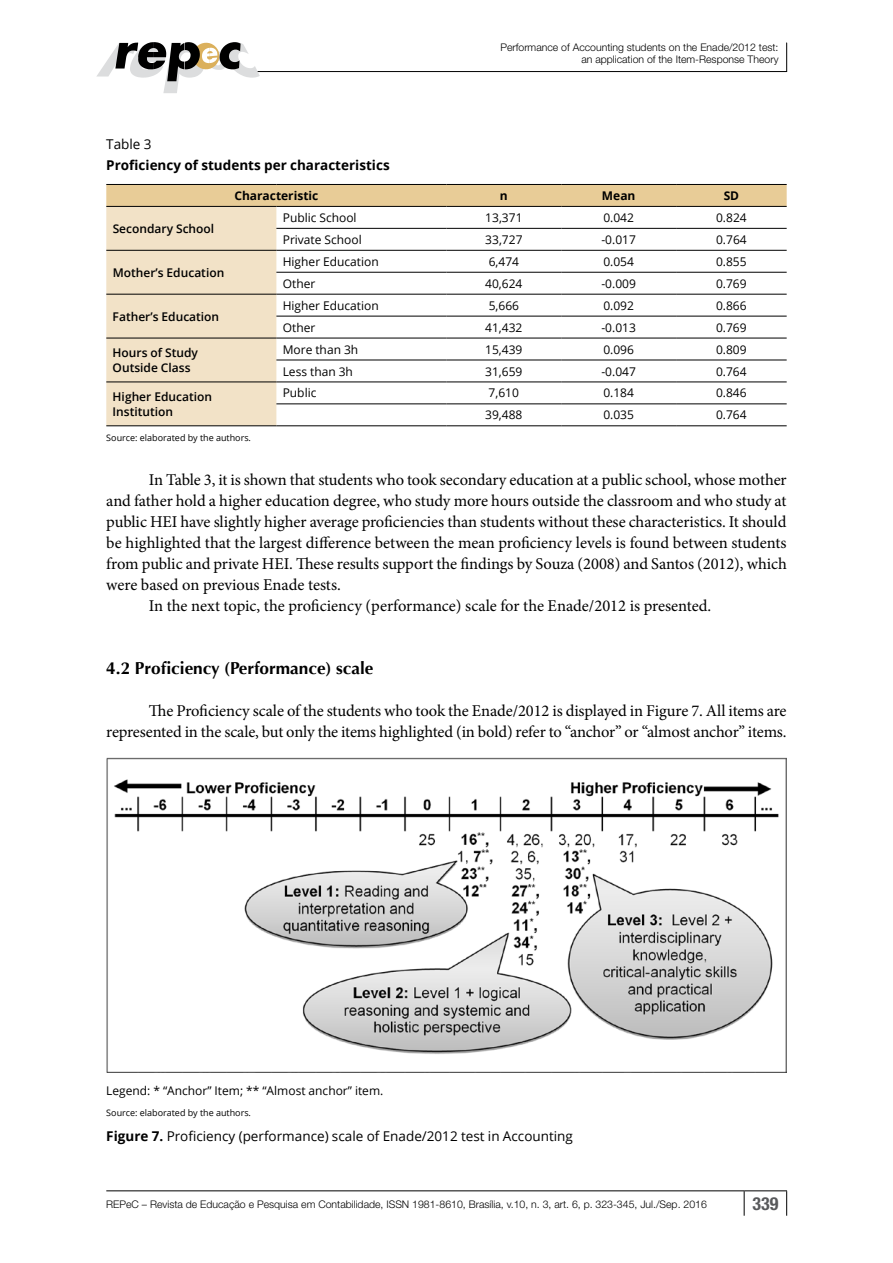
<style>
.page{position:relative;width:893px;height:1263px;background:#fff}
.page>*{position:absolute;margin:0;border:0;box-sizing:border-box;transform-origin:0 0}
.t1{font:700 condensed 18px "Helvetica Neue LT Std";color:#58595b}
.t2{font:700 17.25px "Optima";color:#000}
.t3{font:16.5px/21px "Minion Pro";letter-spacing:-.005em;color:#000;text-align:right}
.t4{font:13.5px "Open Sans";color:#000}
.t5{font:700 13.5px "Open Sans";color:#000}
.t6{font:12px "Open Sans";color:#000}
.t7{font:600 12px/15.8px "Open Sans";color:#000}
.t8{font:700 12px "Open Sans";color:#000}
.t9{font:300 10.5px/12px "Helvetica Neue LT Std";color:#000;text-align:right}
.t10{font:9px "Open Sans";color:#000}
.s1{font-weight:700}
</style>
<div class="page">
<hr style="left:106px;top:1190px;width:638px;height:1px;background:#000">
<hr style="left:744px;top:1190px;width:43px;height:1px;background:#000">
<svg style="left:744px;top:1191px;width:1px;height:25px"></svg>
<svg style="left:786px;top:1191px;width:1px;height:25px"></svg>
<hr style="left:254px;top:71px;width:533px;height:1px;background:#000">
<svg style="left:786px;top:43px;width:1px;height:28px"></svg>
<svg style="left:97px;top:42px;width:163px;height:51px"></svg>
<svg style="left:106px;top:185px;width:681px;height:240px"></svg>
<hr style="left:276px;top:228px;width:170px;height:1px;background:#000">
<hr style="left:446px;top:228px;width:115px;height:1px;background:#000">
<hr style="left:561px;top:228px;width:115px;height:1px;background:#000">
<hr style="left:676px;top:228px;width:111px;height:1px;background:#000">
<hr style="left:106px;top:250px;width:170px;height:1px;background:#000">
<hr style="left:276px;top:250px;width:170px;height:1px;background:#000">
<hr style="left:446px;top:250px;width:115px;height:1px;background:#000">
<hr style="left:561px;top:250px;width:115px;height:1px;background:#000">
<hr style="left:676px;top:250px;width:111px;height:1px;background:#000">
<hr style="left:276px;top:272px;width:170px;height:1px;background:#000">
<hr style="left:446px;top:272px;width:115px;height:1px;background:#000">
<hr style="left:561px;top:272px;width:115px;height:1px;background:#000">
<hr style="left:676px;top:272px;width:111px;height:1px;background:#000">
<hr style="left:106px;top:294px;width:170px;height:1px;background:#000">
<hr style="left:276px;top:294px;width:170px;height:1px;background:#000">
<hr style="left:446px;top:294px;width:115px;height:1px;background:#000">
<hr style="left:561px;top:294px;width:115px;height:1px;background:#000">
<hr style="left:676px;top:294px;width:111px;height:1px;background:#000">
<hr style="left:276px;top:316px;width:170px;height:1px;background:#000">
<hr style="left:446px;top:316px;width:115px;height:1px;background:#000">
<hr style="left:561px;top:316px;width:115px;height:1px;background:#000">
<hr style="left:676px;top:316px;width:111px;height:1px;background:#000">
<hr style="left:106px;top:338px;width:170px;height:1px;background:#000">
<hr style="left:276px;top:338px;width:170px;height:1px;background:#000">
<hr style="left:446px;top:338px;width:115px;height:1px;background:#000">
<hr style="left:561px;top:338px;width:115px;height:1px;background:#000">
<hr style="left:676px;top:338px;width:111px;height:1px;background:#000">
<hr style="left:276px;top:360px;width:170px;height:1px;background:#000">
<hr style="left:446px;top:360px;width:115px;height:1px;background:#000">
<hr style="left:561px;top:360px;width:115px;height:1px;background:#000">
<hr style="left:676px;top:360px;width:111px;height:1px;background:#000">
<hr style="left:106px;top:382px;width:170px;height:1px;background:#000">
<hr style="left:276px;top:382px;width:170px;height:1px;background:#000">
<hr style="left:446px;top:382px;width:115px;height:1px;background:#000">
<hr style="left:561px;top:382px;width:115px;height:1px;background:#000">
<hr style="left:676px;top:382px;width:111px;height:1px;background:#000">
<hr style="left:276px;top:403px;width:170px;height:1px;background:#000">
<hr style="left:446px;top:403px;width:115px;height:1px;background:#000">
<hr style="left:561px;top:403px;width:115px;height:1px;background:#000">
<hr style="left:676px;top:403px;width:111px;height:1px;background:#000">
<hr style="left:276px;top:425px;width:170px;height:1px;background:#000">
<hr style="left:446px;top:425px;width:115px;height:1px;background:#000">
<hr style="left:561px;top:425px;width:115px;height:1px;background:#000">
<hr style="left:676px;top:425px;width:111px;height:1px;background:#000">
<hr style="left:106px;top:184px;width:170px;height:1px;background:#000">
<hr style="left:276px;top:184px;width:170px;height:1px;background:#000">
<hr style="left:446px;top:184px;width:115px;height:1px;background:#000">
<hr style="left:561px;top:184px;width:115px;height:1px;background:#000">
<hr style="left:676px;top:184px;width:111px;height:1px;background:#000">
<hr style="left:276px;top:206px;width:170px;height:1px;background:#000">
<hr style="left:446px;top:206px;width:115px;height:1px;background:#000">
<hr style="left:561px;top:206px;width:115px;height:1px;background:#000">
<hr style="left:676px;top:206px;width:111px;height:1px;background:#000">
<hr style="left:106px;top:206px;width:170px;height:1px;background:#000">
<hr style="left:106px;top:425px;width:170px;height:1px;background:#000">
<img style="left:106px;top:758px;width:680px;height:315px">
<p class="t9" style="left:500px;top:41px;width:280px">Performance of Accounting students on the Enade/2012 test: an application of the Item-Response Theory</p>
<p class="t4" style="left:106px;top:134px;width:47px">Table 3</p>
<p class="t5" style="left:106px;top:155px;width:285px">Proficiency of students per characteristics</p>
<p class="t8" style="left:234px;top:187px;width:86px">Characteristic</p>
<p class="t8" style="left:500px;top:187px;width:9px">n</p>
<p class="t8" style="left:602px;top:187px;width:35px">Mean</p>
<p class="t8" style="left:724px;top:187px;width:17px">SD</p>
<p class="t7" style="left:113px;top:220px;width:103px">Secondary School</p>
<p class="t6" style="left:283px;top:209px;width:75px">Public School</p>
<p class="t6" style="left:485px;top:209px;width:39px">13,371</p>
<p class="t6" style="left:603px;top:209px;width:32px">0.042</p>
<p class="t6" style="left:716px;top:209px;width:32px">0.824</p>
<p class="t6" style="left:283px;top:231px;width:80px">Private School</p>
<p class="t6" style="left:485px;top:231px;width:39px">33,727</p>
<p class="t6" style="left:601px;top:231px;width:36px">-0.017</p>
<p class="t6" style="left:716px;top:231px;width:32px">0.764</p>
<p class="t7" style="left:113px;top:264px;width:113px">Mother’s Education</p>
<p class="t7" style="left:113px;top:308px;width:108px">Father’s Education</p>
<p class="t6" style="left:283px;top:253px;width:98px">Higher Education</p>
<p class="t6" style="left:489px;top:253px;width:32px">6,474</p>
<p class="t6" style="left:603px;top:253px;width:32px">0.054</p>
<p class="t6" style="left:716px;top:253px;width:32px">0.855</p>
<p class="t6" style="left:283px;top:275px;width:34px">Other</p>
<p class="t6" style="left:485px;top:275px;width:39px">40,624</p>
<p class="t6" style="left:601px;top:275px;width:36px">-0.009</p>
<p class="t6" style="left:716px;top:275px;width:32px">0.769</p>
<p class="t6" style="left:283px;top:297px;width:98px">Higher Education</p>
<p class="t6" style="left:489px;top:297px;width:32px">5,666</p>
<p class="t6" style="left:603px;top:297px;width:32px">0.092</p>
<p class="t6" style="left:716px;top:297px;width:32px">0.866</p>
<p class="t6" style="left:283px;top:319px;width:34px">Other</p>
<p class="t6" style="left:485px;top:319px;width:39px">41,432</p>
<p class="t6" style="left:601px;top:319px;width:36px">-0.013</p>
<p class="t6" style="left:716px;top:319px;width:32px">0.769</p>
<p class="t7" style="left:113px;top:344px;width:87px">Hours of Study<br>Outside Class</p>
<p class="t6" style="left:283px;top:341px;width:77px">More than 3h</p>
<p class="t6" style="left:485px;top:341px;width:39px">15,439</p>
<p class="t6" style="left:603px;top:341px;width:32px">0.096</p>
<p class="t6" style="left:716px;top:341px;width:32px">0.809</p>
<p class="t6" style="left:283px;top:363px;width:72px">Less than 3h</p>
<p class="t6" style="left:485px;top:363px;width:39px">31,659</p>
<p class="t6" style="left:601px;top:363px;width:36px">-0.047</p>
<p class="t6" style="left:716px;top:363px;width:32px">0.764</p>
<p class="t7" style="left:113px;top:388px;width:101px">Higher Education<br>Institution</p>
<p class="t6" style="left:283px;top:385px;width:35px">Public</p>
<p class="t6" style="left:489px;top:385px;width:32px">7,610</p>
<p class="t6" style="left:603px;top:385px;width:32px">0.184</p>
<p class="t6" style="left:716px;top:385px;width:32px">0.846</p>
<p class="t6" style="left:485px;top:407px;width:39px">39,488</p>
<p class="t6" style="left:603px;top:407px;width:32px">0.035</p>
<p class="t6" style="left:716px;top:407px;width:32px">0.764</p>
<p class="t10" style="left:106px;top:431px;width:146px">Source: elaborated by the authors.</p>
<p class="t3" style="left:149px;top:469px;width:639px">In Table 3, it is shown that students who took secondary education at a public school, whose mother</p>
<p class="t3" style="left:106px;top:490px;width:682px">and father hold a higher education degree, who study more hours outside the classroom and who study at</p>
<p class="t3" style="left:106px;top:511px;width:682px">public HEI have slightly higher average proficiencies than students without these characteristics. It should</p>
<p class="t3" style="left:106px;top:532px;width:682px">be highlighted that the largest difference between the mean proficiency levels is found between students</p>
<p class="t3" style="left:106px;top:553px;width:682px">from public and private HEI. These results support the findings by Souza (2008) and Santos (2012), which</p>
<p class="t3" style="left:106px;top:574px;width:236px">were based on previous Enade tests.</p>
<p class="t3" style="left:149px;top:595px;width:564px">In the next topic, the proficiency (performance) scale for the Enade/2012 is presented.</p>
<p class="t2" style="left:106px;top:658px;width:269px">4.2 Proficiency (Performance) scale</p>
<p class="t3" style="left:106px;top:700px;width:682px">The Proficiency scale of the students who took the Enade/2012 is displayed in Figure 7. All items are represented in the scale, but only the items highlighted (in bold) refer to “anchor” or “almost anchor” items.</p>
<p class="t6" style="left:106px;top:1082px;width:279px">Legend: * “Anchor” Item; ** “Almost anchor” item.</p>
<p class="t10" style="left:106px;top:1106px;width:146px">Source: elaborated by the authors.</p>
<p class="t4" style="left:106px;top:1126px;width:468px"><span class="s1">Figure 7.</span> Proficiency (performance) scale of Enade/2012 test in Accounting</p>
<p class="t9" style="left:106px;top:1198px;width:602px">REPeC – Revista de Educação e Pesquisa em Contabilidade, ISSN 1981-8610, Brasília, v.10, n. 3, art. 6, p. 323-345, Jul./Sep. 2016</p>
<p class="t1" style="left:752px;top:1192px;width:27px">339</p>
</div>
